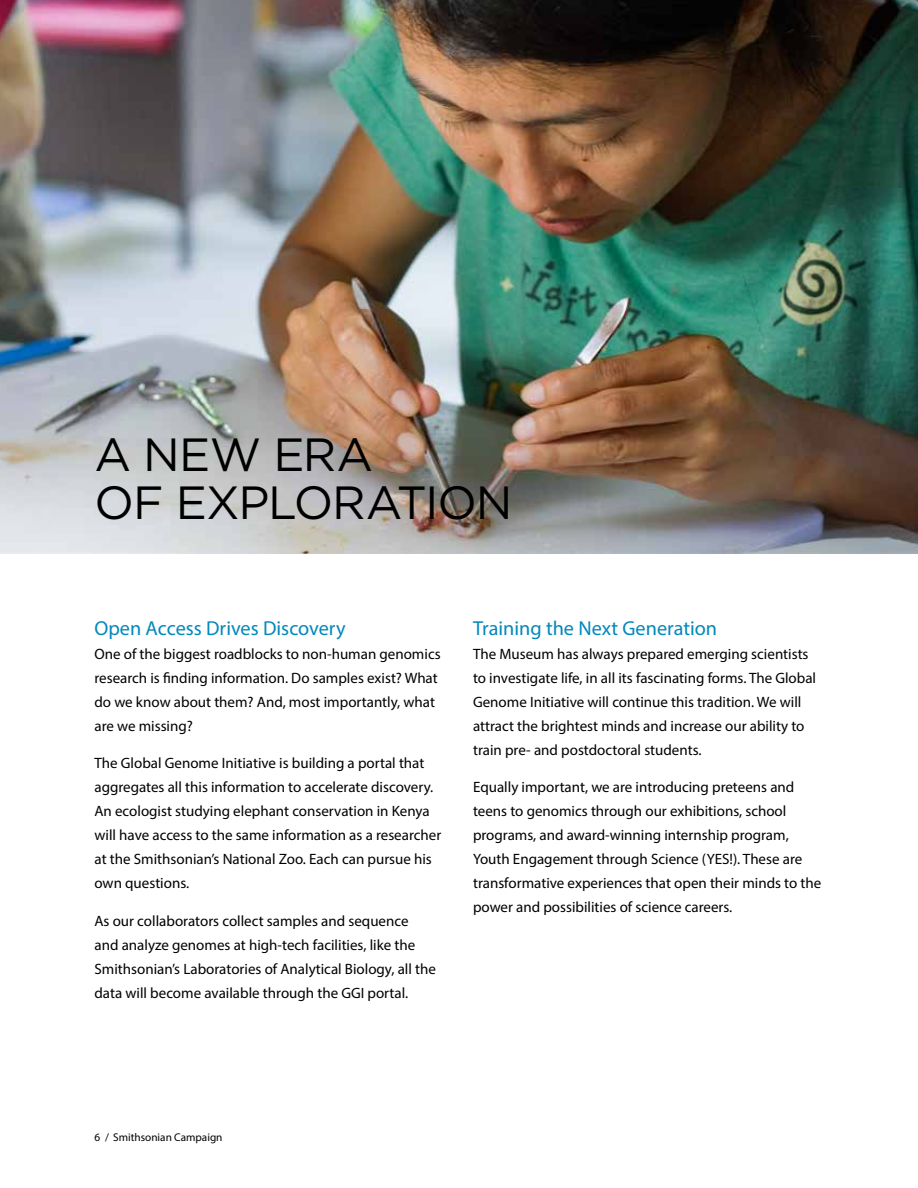
<style>
.page{position:relative;width:918px;height:1188px;background:#fff}
.page>*{position:absolute;margin:0;border:0;box-sizing:border-box;transform-origin:0 0}
.t1{font:46.5px/48px "Gotham";letter-spacing:-.025em;color:#000}
.t2{font:20.25px "Myriad Pro";color:#0088bc}
.t3{font:15px/24px "Myriad Pro";color:#000}
.t4{font:11.25px "Myriad Pro";color:#000}
</style>
<div class="page">
<img style="left:0;top:0;width:918px;height:554px">
<h1 class="t1" style="left:94px;top:430px;width:410px">A NEW ERA<br>OF EXPLORATI ON</h1>
<h2 class="t2" style="left:94px;top:615px;width:253px">Open Access Drives Discovery</h2>
<p class="t3" style="left:94px;top:641px;width:348px">One of the biggest roadblocks to non-human genomics research is finding information. Do samples exist? What do we know about them? And, most importantly, what are we missing?</p>
<p class="t3" style="left:94px;top:751px;width:348px">The Global Genome Initiative is building a portal that aggregates all this information to accelerate discovery.<br>An ecologist studying elephant conservation in Kenya will have access to the same information as a researcher at the Smithsonian’s National Zoo. Each can pursue his own questions.</p>
<p class="t3" style="left:94px;top:908px;width:343px">As our collaborators collect samples and sequence and analyze genomes at high-tech facilities, like the Smithsonian’s Laboratories of Analytical Biology, all the data will become available through the GGI portal.</p>
<h2 class="t2" style="left:473px;top:615px;width:246px">Training the Next Generation</h2>
<p class="t3" style="left:473px;top:641px;width:345px">The Museum has always prepared emerging scientists to investigate life, in all its fascinating forms. The Global Genome Initiative will continue this tradition. We will attract the brightest minds and increase our ability to train pre- and postdoctoral students.</p>
<p class="t3" style="left:473px;top:775px;width:350px">Equally important, we are introducing preteens and teens to genomics through our exhibitions, school programs, and award-winning internship program, Youth Engagement through Science (YES!). These are transformative experiences that open their minds to the power and possibilities of science careers.</p>
<p class="t4" style="left:94px;top:1130px;width:129px">6 / Smithsonian Campaign</p>
</div>
